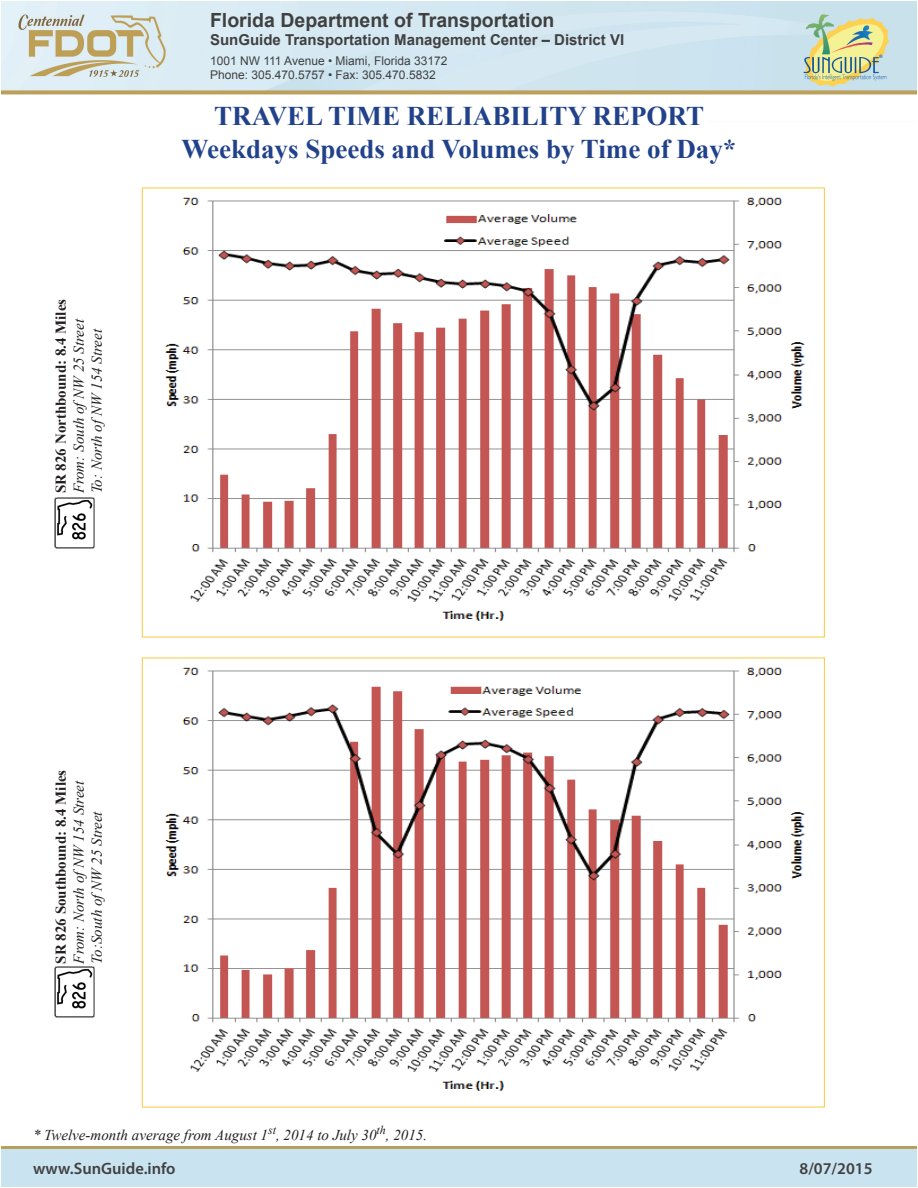
<style>
.page{position:relative;width:918px;height:1188px;background:#fff}
.page>*{position:absolute;margin:0;border:0;box-sizing:border-box;transform-origin:0 0}
.t1{font:700 27px/32.5px "Times New Roman";color:#21428b;text-align:center}
.t2{font:700 19.5px "Arial";color:#404040}
.t3{font:600 16.5px "Myriad Pro";color:#404040}
.t4{font:italic 15px/18px "Times New Roman";color:#231f20}
.t5{font:700 15px "Arial";color:#404040}
.t6{font:700 15px "Times New Roman";color:#231f20}
.t7{font:12px/14.4px "Arial";color:#404040}
</style>
<div class="page">
<img style="left:2px;top:1px;width:914px;height:94px">
<div style="left:2px;top:1147px;width:914px;height:39px;background:#cae3f0"></div>
<img style="left:54px;top:497px;width:41px;height:51px">
<img style="left:54px;top:967px;width:41px;height:50px">
<img style="left:164px;top:197px;width:641px;height:424px">
<img style="left:164px;top:667px;width:641px;height:424px">
<h2 class="t2" style="left:210px;top:7px;width:346px">Florida Department of Transportation</h2>
<p class="t5" style="left:210px;top:30px;width:416px">SunGuide Transportation Management Center – District VI</p>
<p class="t7" style="left:210px;top:53px;width:239px">1001 NW 111 Avenue • Miami, Florida 33172<br>Phone: 305.470.5757 • Fax: 305.470.5832</p>
<p class="t6" style="left:51px;top:493px;width:196px;rotate:-90deg">SR 826 Northbound: 8.4 Miles</p>
<p class="t4" style="left:70px;top:493px;width:176px;rotate:-90deg">From: South ofNW 25 Street<br>To: North ofNW 154 Street</p>
<h1 class="t1" style="left:182px;top:99px;width:556px">TRAVEL TIME RELIABILITY REPORT<br>Weekdays Speeds and Volumes by Time of Day*</h1>
<p class="t6" style="left:51px;top:964px;width:195px;rotate:-90deg">SR 826 Southbound: 8.4 Miles</p>
<p class="t4" style="left:70px;top:964px;width:184px;rotate:-90deg">From: North ofNW 154 Street<br>To:South ofNW 25 Street</p>
<p class="t4" style="left:33px;top:1126px;width:396px">* Twelve-month average from August 1<sup>st</sup>, 2014 to July 30<sup>th</sup>, 2015.</p>
<p class="t3" style="left:33px;top:1158px;width:144px">www.SunGuide.info</p>
<p class="t3" style="left:800px;top:1158px;width:75px">8/07/2015</p>
</div>
